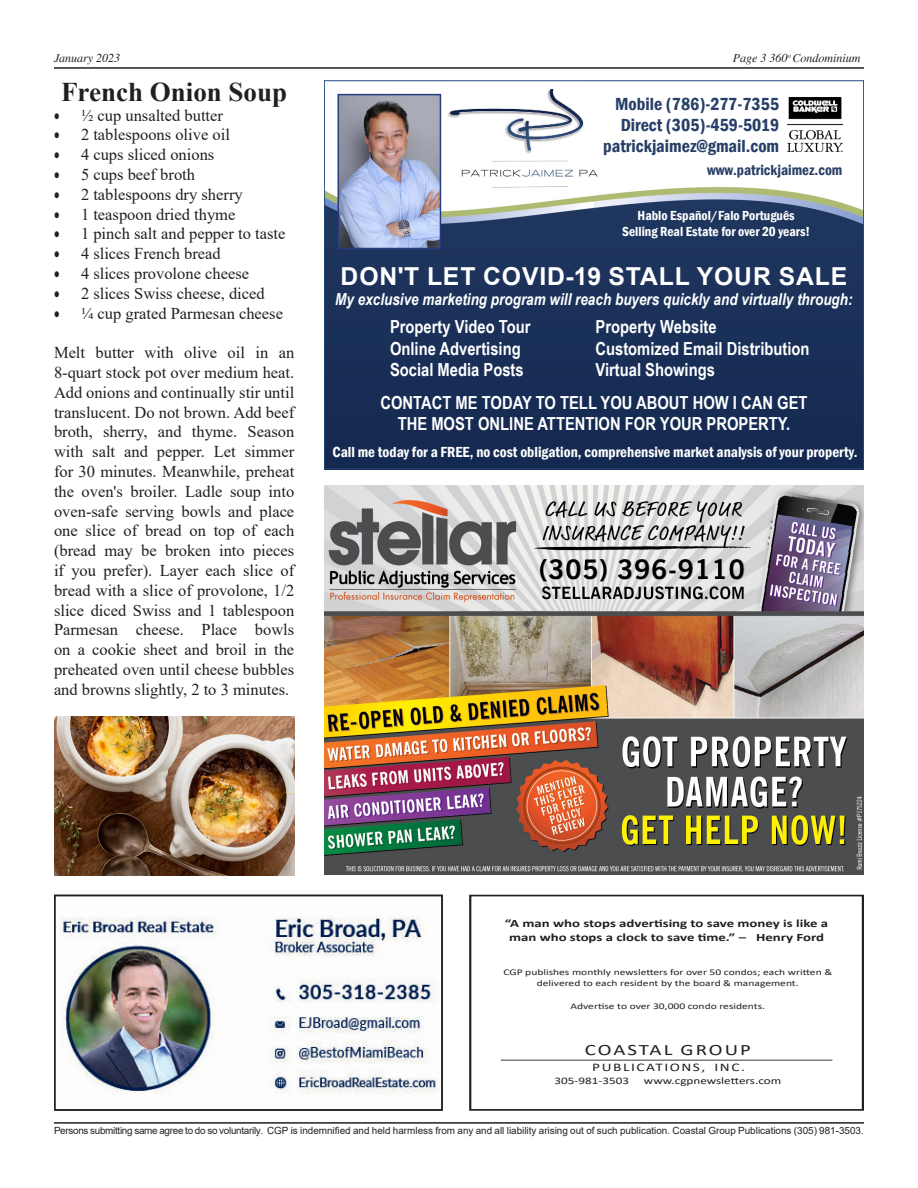
<style>
.page{position:relative;width:918px;height:1188px;background:#fff}
.page>*{position:absolute;margin:0;border:0;box-sizing:border-box;transform-origin:0 0}
.paragraph{font:700 27px "Times New Roman";color:#231f20}
.t1{font:700 24.75px "Arial";letter-spacing:.035em;color:#fff}
.t2{font:700 18px/32.4px "Arial Narrow";color:#fff}
.t3{font:600 condensed 18px/21px "Franklin Gothic";color:#273e67;text-align:right}
.comp{font:16.5px/19.8px "Times New Roman";color:#231f20;text-align:justify}
.t4{font:italic 700 16.5px "Arial Narrow";color:#fff}
.t5{font:15.9px "Calibri";letter-spacing:.095em;color:#231f20;scale:1.32 1}
.t6{font:600 condensed 15px "Franklin Gothic";color:#fff}
.t7{font:600 condensed 15px "Franklin Gothic";color:#273e67}
.t8{font:600 condensed 13.5px/16.2px "Franklin Gothic";color:#fff;text-align:center}
.t9{font:italic 12px "Times";color:#231f20}
.t10{font:11.7px "Calibri";letter-spacing:.1em;color:#231f20;scale:1.32 1}
.t11{font:700 11.25px/13.5px "Calibri";color:#231f20;text-align:center;scale:1.32 1}
.t12{font:10.05px "Calibri";color:#231f20;scale:1.32 1}
.t13{font:9.9px "Arial";color:#231f20}
.t14{font:8.7px/10.5px "Calibri";color:#231f20;text-align:center;scale:1.32 1}
</style>
<div class="page">
<hr style="left:54px;top:67px;width:810px;height:2px;background:#231f20">
<hr style="left:54px;top:1122px;width:810px;height:2px;background:#231f20">
<div style="left:469px;top:895px;width:395px;height:216px;border:2px solid #231f20"></div>
<hr style="left:501px;top:1060px;width:331px;height:1px;background:#231f20">
<img style="left:61px;top:916px;width:379px;height:178px">
<div style="left:54px;top:895px;width:389px;height:216px;border:1px solid #231f20"></div>
<img style="left:324px;top:485px;width:540px;height:389px">
<img style="left:326px;top:93px;width:536px;height:374px">
<img style="left:447px;top:89px;width:152px;height:102px">
<img style="left:341px;top:97px;width:97px;height:149px">
<div style="left:338px;top:94px;width:103px;height:155px;border:2px solid #263d81"></div>
<img style="left:788px;top:97px;width:54px;height:55px">
<img style="left:54px;top:717px;width:240px;height:158px">
<p class="t9" style="left:54px;top:52px;width:68px">January 2023</p>
<p class="t9" style="left:733px;top:52px;width:129px">Page 3 360<sup>o</sup> Condominium</p>
<p class="paragraph" style="left:61px;top:72px;width:228px">French Onion Soup</p>
<p class="comp" style="left:54px;top:105px;width:171px">• ½ cup unsalted butter</p>
<p class="comp" style="left:54px;top:124px;width:177px">• 2 tablespoons olive oil</p>
<p class="comp" style="left:54px;top:144px;width:162px">• 4 cups sliced onions</p>
<p class="comp" style="left:54px;top:164px;width:143px">• 5 cups beef broth</p>
<p class="comp" style="left:54px;top:184px;width:190px">• 2 tablespoons dry sherry</p>
<p class="comp" style="left:54px;top:204px;width:183px">• 1 teaspoon dried thyme</p>
<p class="comp" style="left:54px;top:223px;width:233px">• 1 pinch salt and pepper to taste</p>
<p class="comp" style="left:54px;top:243px;width:168px">• 4 slices French bread</p>
<p class="comp" style="left:54px;top:263px;width:197px">• 4 slices provolone cheese</p>
<p class="comp" style="left:54px;top:283px;width:212px">• 2 slices Swiss cheese, diced</p>
<p class="comp" style="left:54px;top:303px;width:231px">• ¼ cup grated Parmesan cheese</p>
<p class="comp" style="left:54px;top:342px;width:242px">Melt butter with olive oil in an 8-quart stock pot over medium heat.<br>Add onions and continually stir until translucent. Do not brown. Add beef broth, sherry, and thyme. Season with salt and pepper. Let simmer for 30 minutes. Meanwhile, preheat the oven's broiler. Ladle soup into oven-safe serving bowls and place one slice of bread on top of each (bread may be broken into pieces if you prefer). Layer each slice of bread with a slice of provolone, 1/2 slice diced Swiss and 1 tablespoon Parmesan cheese. Place bowls on a cookie sheet and broil in the preheated oven until cheese bubbles and browns slightly, 2 to 3 minutes.</p>
<p class="t3" style="left:603px;top:93px;width:177px">Mobile (786)-277-7355<br>Direct (305)-459-5019 patrickjaimez@gmail.com</p>
<p class="t7" style="left:707px;top:160px;width:137px">www.patrickjaimez.com</p>
<p class="t8" style="left:622px;top:207px;width:190px">Hablo Español/Falo Português<br>Selling Real Estate for over 20 years!</p>
<p class="t1" style="left:341px;top:259px;width:508px">DON'T LET COVID-19 STALL YOUR SALE</p>
<p class="t4" style="left:335px;top:287px;width:519px">My exclusive marketing program will reach buyers quickly and virtually through:</p>
<p class="t2" style="left:390px;top:310px;width:142px">Property Video Tour</p>
<p class="t2" style="left:596px;top:310px;width:123px">Property Website</p>
<p class="t2" style="left:390px;top:331px;width:132px">Online Advertising</p>
<p class="t2" style="left:596px;top:331px;width:216px">Customized Email Distribution</p>
<p class="t2" style="left:390px;top:353px;width:135px">Social Media Posts</p>
<p class="t2" style="left:380px;top:353px;width:429px;text-indent:215px">Virtual Showings<br>CONTACT ME TODAY TO TELL YOU ABOUT HOW I CAN GET</p>
<p class="t2" style="left:398px;top:407px;width:394px">THE MOST ONLINE ATTENTION FOR YOUR PROPERTY.</p>
<p class="t6" style="left:333px;top:442px;width:527px">Call me today for a FREE, no cost obligation, comprehensive market analysis of your property.</p>
<p class="t11" style="left:505px;top:917px;width:246px">“A man who stops advertising to save money is like a man who stops a clock to save time.” – Henry Ford</p>
<p class="t14" style="left:503px;top:967px;width:251px">CGP publishes monthly newsletters for over 50 condos; each written &amp; delivered to each resident by the board &amp; management.</p>
<p class="t14" style="left:570px;top:1000px;width:149px">Advertise to over 30,000 condo residents.</p>
<p class="t5" style="left:585px;top:1039px;width:127px">COASTAL GROUP</p>
<p class="t10" style="left:592px;top:1059px;width:117px">PUBLICATIONS, INC.</p>
<p class="t12" style="left:554px;top:1074px;width:58px">305-981-3503</p>
<p class="t12" style="left:644px;top:1074px;width:106px">www.cgpnewsletters.com</p>
<p class="t13" style="left:54px;top:1123px;width:811px">Persons submitting same agree to do so voluntarily. CGP is indemnified and held harmless from any and all liability arising out of such publication. Coastal Group Publications (305) 981-3503.</p>
</div>
